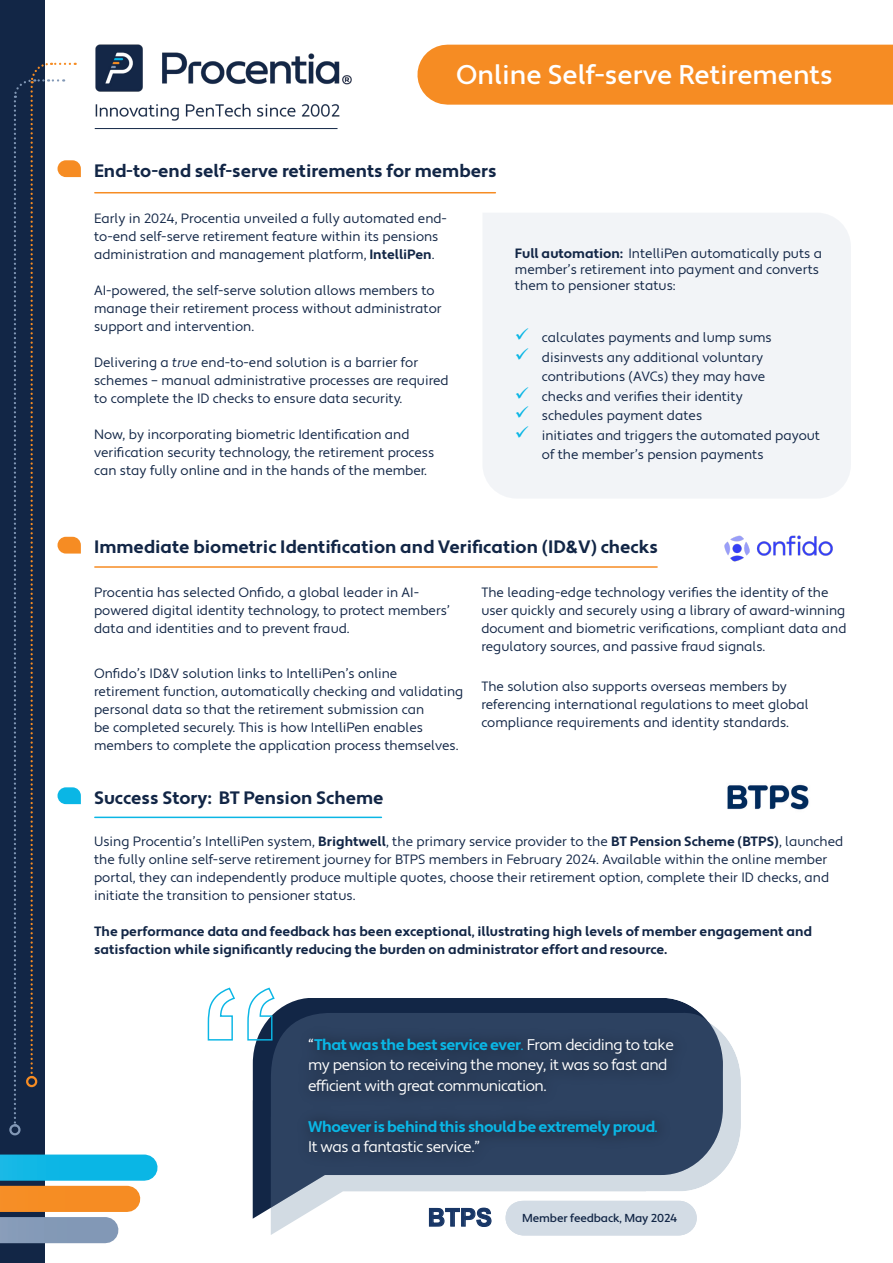
<style>
.page{position:relative;width:893px;height:1263px;background:#fff}
.page>*{position:absolute;margin:0;border:0;box-sizing:border-box;transform-origin:0 0}
.t1{font:500 27px "Apertura";color:#fff}
.t2{font:700 18px "Apertura";color:#122646}
.t3{font:15.45px/20.4px "Apertura";letter-spacing:-.035em;color:#fff}
.t4{font:700 15.45px/20.4px "Apertura";letter-spacing:-.035em;color:#0ab6e5}
.t5{font:13.5px/18px "Apertura";color:#122646}
.t6{font:700 13.5px/18px "Apertura";color:#122646}
.t7{font:500 11.55px "Apertura";letter-spacing:-.01em;color:#122646}
.s1{font-weight:700}
.s2{font-family:"Apertura Obliq"}
.s3{font-weight:700;color:#0ab6e5}
.s4{color:#0ab6e5}
.s5{font-weight:400}
.s6{font-weight:400;color:#fff}
.s7{font-family:"Arial";font-weight:700;font-size:24.6px;color:#183666}
</style>
<div class="page">
<div style="left:483px;top:213px;width:368px;height:285px;background:#f2f4f7"></div>
<div style="left:447px;top:45px;width:446px;height:60px;background:#f68c23"></div>
<img style="left:724px;top:535px;width:109px;height:27px">
<hr style="left:892px;top:1095px;width:1px;height:168px;background:#122646">
<img style="left:95px;top:44px;width:257px;height:77px">
<hr style="left:95px;top:128px;width:242px;height:1px;background:#122646">
<div style="left:0;top:0;width:44px;height:1263px;background:#122646"></div>
<div style="left:9px;top:1124px;width:12px;height:11px;border:2px solid #8298b6;border-radius:50%"></div>
<div style="left:0;top:1186px;width:127px;height:26px;background:#f68d23"></div>
<div style="left:0;top:1154px;width:145px;height:27px;background:#0cb6e5"></div>
<div style="left:0;top:1217px;width:105px;height:26px;background:#8399b6"></div>
<svg style="left:253px;top:998px;width:371px;height:221px;fill:#122646"></svg>
<svg style="left:207px;top:987px;width:69px;height:54px"></svg>
<svg style="left:271px;top:1013px;width:353px;height:195px"></svg>
<svg style="left:624px;top:998px;width:117px;height:194px"></svg>
<img style="left:290px;top:1018px;width:406px;height:161px">
<svg style="left:428px;top:1207px;width:64px;height:20px"></svg>
<div style="left:506px;top:1200px;width:191px;height:35px;background:#d3dce5"></div>
<hr style="left:95px;top:817px;width:286px;height:1px;background:#0ab6e5">
<hr style="left:95px;top:566px;width:562px;height:2px;background:#f68c23">
<hr style="left:95px;top:192px;width:400px;height:1px;background:#f68c23">
<svg style="left:13px;top:62px;width:68px;height:1064px"></svg>
<img style="left:727px;top:784px;width:82px;height:26px">
<svg style="left:516px;top:328px;width:12px;height:12px"></svg>
<svg style="left:516px;top:348px;width:12px;height:12px"></svg>
<svg style="left:516px;top:387px;width:12px;height:12px"></svg>
<svg style="left:516px;top:406px;width:12px;height:12px"></svg>
<svg style="left:516px;top:426px;width:12px;height:12px"></svg>
<p class="t1" style="left:456px;top:58px;width:378px">Online Self-serve Retirements</p>
<p class="t2" style="left:94px;top:160px;width:404px">End-to-end self-serve retirements for members</p>
<p class="t5" style="left:94px;top:210px;width:354px">Early in 2024, Procentia unveiled a fully automated end&shy;to-end self-serve retirement feature within its pensions administration and management platform, <span class="s1">IntelliPen</span>.</p>
<p class="t5" style="left:94px;top:282px;width:349px">AI-powered, the self-serve solution allows members to manage their retirement process without administrator support and intervention.</p>
<p class="t5" style="left:94px;top:354px;width:356px">Delivering a <span class="s2">true</span> end-to-end solution is a barrier for schemes – manual administrative processes are required to complete the ID checks to ensure data security.</p>
<p class="t5" style="left:94px;top:426px;width:342px">Now, by incorporating biometric Identification and verification security technology, the retirement process can stay fully online and in the hands of the member.</p>
<p class="t5" style="left:515px;top:246px;width:309px;line-height:16.2px"><span class="s1">Full automation:</span> IntelliPen automatically puts a member’s retirement into payment and converts them to pensioner status:</p>
<p class="t5" style="left:542px;top:329px;width:231px">calculates payments and lump sums</p>
<p class="t5" style="left:542px;top:348px;width:225px;line-height:19.5px">disinvests any additional voluntary contributions (AVCs) they may have</p>
<p class="t5" style="left:542px;top:388px;width:202px">checks and verifies their identity</p>
<p class="t5" style="left:542px;top:407px;width:162px">schedules payment dates</p>
<p class="t5" style="left:542px;top:426px;width:280px;line-height:19.5px">initiates and triggers the automated payout of the member’s pension payments</p>
<p class="t2" style="left:94px;top:536px;width:565px">Immediate biometric Identification and Verification (ID&amp;V) checks</p>
<p class="t5" style="left:94px;top:584px;width:357px">Procentia has selected Onfido, a global leader in AI&shy;powered digital identity technology, to protect members’ data and identities and to prevent fraud.</p>
<p class="t5" style="left:94px;top:664px;width:371px">Onfido’s ID&amp;V solution links to IntelliPen’s online retirement function, automatically checking and validating personal data so that the retirement submission can<br>be completed securely. This is how IntelliPen enables members to complete the application process themselves.</p>
<p class="t2" style="left:94px;top:787px;width:291px">Success Story: BT Pension Scheme</p>
<p class="t5" style="left:481px;top:584px;width:367px">The leading-edge technology verifies the identity of the user quickly and securely using a library of award-winning document and biometric verifications, compliant data and regulatory sources, and passive fraud signals.</p>
<p class="t5" style="left:481px;top:678px;width:329px">The solution also supports overseas members by referencing international regulations to meet global compliance requirements and identity standards.</p>
<p class="t5" style="left:94px;top:833px;width:751px">Using Procentia’s IntelliPen system, <span class="s1">Brightwell</span>, the primary service provider to the <span class="s1">BT Pension Scheme (BTPS)</span>, launched the fully online self-serve retirement journey for BTPS members in February 2024. Available within the online member portal, they can independently produce multiple quotes, choose their retirement option, complete their ID checks, and initiate the transition to pensioner status.</p>
<p class="t6" style="left:94px;top:923px;width:719px">The performance data and feedback has been exceptional, illustrating high levels of member engagement and satisfaction while significantly reducing the burden on administrator effort and resource.</p>
<p class="t3" style="left:308px;top:1035px;width:367px">“<span class="s3">That was the best service ever</span><span class="s4">.</span> From deciding to take my pension to receiving the money, it was so fast and efficient with great communication.</p>
<p class="t4" style="left:308px;top:1117px;width:351px">Whoever is behind this should be extremely proud<span class="s5">.<br></span><span class="s6">It was a fantastic service.”</span></p>
<p class="t7" style="left:428px;top:1211px;width:251px"><span class="s7">BTPS</span> Member feedback, May 2024</p>
</div>
